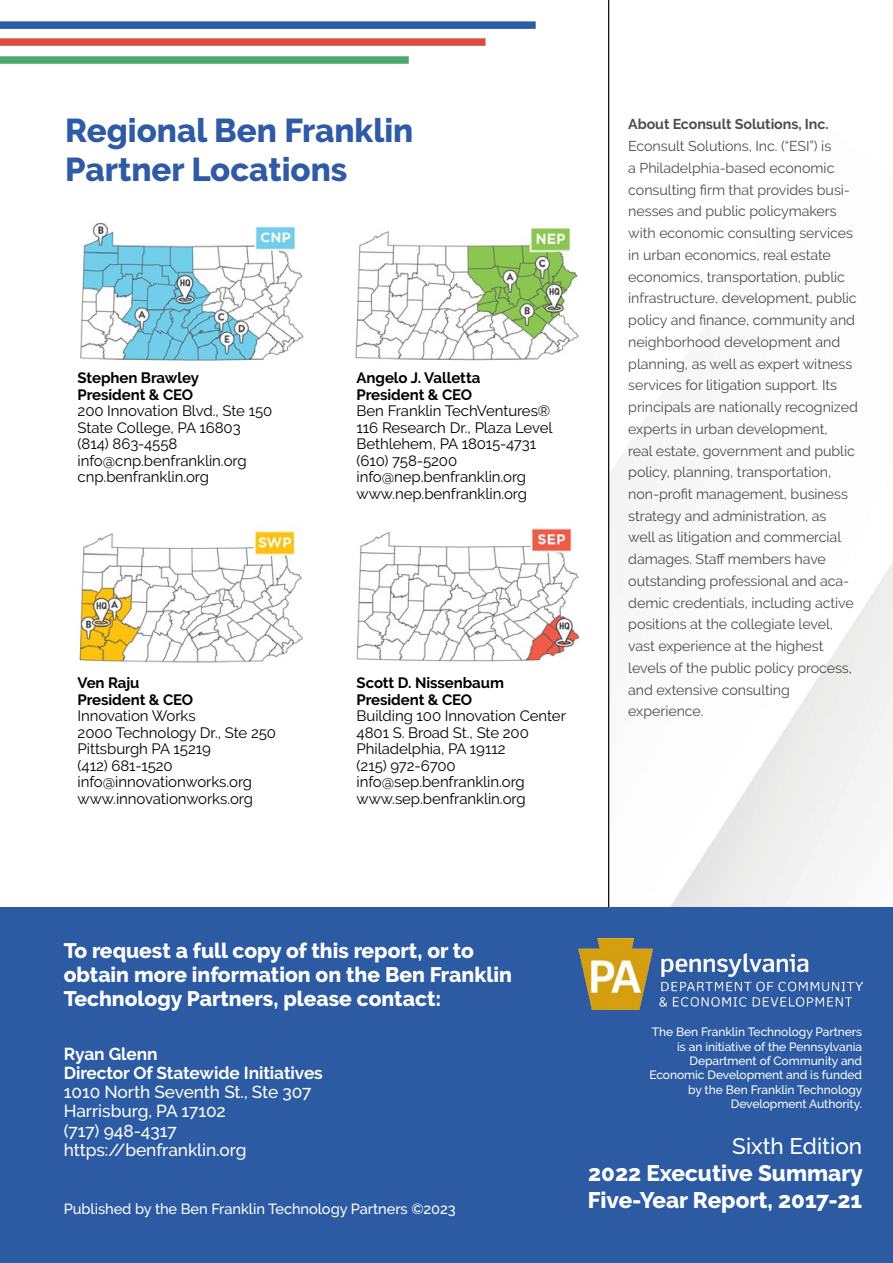
<style>
.page{position:relative;width:893px;height:1263px;background:#fff}
.page>*{position:absolute;margin:0;border:0;box-sizing:border-box;transform-origin:0 0}
.t1{font:800 33px/39.6px "Raleway";color:#2f5aa5}
.t2{font:800 22.5px/27px "Raleway";color:#fff}
.t3{font:500 22.5px "Raleway";color:#fff}
.t4{font:800 21px/24px "Raleway";color:#fff}
.t5{font:500 17.25px/19.4px "Raleway";letter-spacing:-.005em;color:#fff}
.t6{font:700 17.25px/19.4px "Raleway";letter-spacing:-.005em;color:#fff}
.t7{font:15px/16.5px "Raleway";letter-spacing:-.005em;color:#000}
.t8{font:700 15px/16.5px "Raleway";letter-spacing:-.005em;color:#000}
.t9{font:500 14.7px "Raleway";letter-spacing:-.005em;color:#fff}
.t10{font:14.25px/21.8px "Raleway";letter-spacing:-.005em;color:#000}
.t11{font:700 14.25px "Raleway";letter-spacing:-.005em;color:#000}
.t12{font:500 12px/14.4px "Raleway";letter-spacing:-.005em;color:#fff;text-align:right}
</style>
<div class="page">
<img style="left:609px;top:50px;width:284px;height:858px">
<img style="left:80px;top:222px;width:224px;height:139px">
<img style="left:355px;top:227px;width:224px;height:134px">
<img style="left:79px;top:530px;width:224px;height:133px">
<img style="left:356px;top:528px;width:223px;height:134px">
<hr style="left:608px;top:0;width:1px;height:949px;background:#000">
<div style="left:0;top:908px;width:893px;height:355px;background:#2c5ba4"></div>
<div style="left:0;top:56px;width:409px;height:8px;background:#4ba86a"></div>
<svg style="left:0;top:0;width:610px;height:50px"></svg>
<img style="left:579px;top:938px;width:283px;height:72px">
<div style="left:573px;top:584px;width:6px;height:28px;background:#fff"></div>
<h1 class="t1" style="left:65px;top:110px;width:350px">Regional Ben Franklin<br>Partner Locations</h1>
<p class="t8" style="left:78px;top:370px;width:123px">Stephen Brawley<br>President &amp; CEO</p>
<p class="t7" style="left:78px;top:403px;width:196px">200 Innovation Blvd., Ste 150<br>State College, PA 16803 (814) 863-4558 info@cnp.benfranklin.org cnp.benfranklin.org</p>
<p class="t8" style="left:78px;top:675px;width:117px">Ven Raju<br>President &amp; CEO</p>
<p class="t7" style="left:78px;top:708px;width:200px">Innovation Works<br>2000 Technology Dr., Ste 250<br>Pittsburgh PA 15219<br>(412) 681-1520 info@innovationworks.org www.innovationworks.org</p>
<p class="t8" style="left:357px;top:370px;width:125px">Angelo J. Valletta<br>President &amp; CEO</p>
<p class="t7" style="left:357px;top:403px;width:197px">Ben Franklin TechVentures®<br>116 Research Dr., Plaza Level<br>Bethlehem, PA 18015-4731 (610) 758-5200 info@nep.benfranklin.org www.nep.benfranklin.org</p>
<p class="t8" style="left:357px;top:675px;width:149px">Scott D. Nissenbaum<br>President &amp; CEO</p>
<p class="t7" style="left:357px;top:708px;width:211px">Building 100 Innovation Center<br>4801 S. Broad St., Ste 200<br>Philadelphia, PA 19112<br>(215) 972-6700 info@sep.benfranklin.org www.sep.benfranklin.org</p>
<p class="t11" style="left:628px;top:116px;width:202px">About Econsult Solutions, Inc.</p>
<p class="t10" style="left:628px;top:135px;width:231px">Econsult Solutions, Inc. (“ESI”) is<br>a Philadelphia-based economic consulting firm that provides busi&shy;nesses and public policymakers with economic consulting services in urban economics, real estate economics, transportation, public infrastructure, development, public policy and finance, community and neighborhood development and planning, as well as expert witness services for litigation support. Its principals are nationally recognized experts in urban development,<br>real estate, government and public policy, planning, transportation, non-profit management, business strategy and administration, as<br>well as litigation and commercial damages. Staff members have outstanding professional and aca&shy;demic credentials, including active positions at the collegiate level, vast experience at the highest levels of the public policy process, and extensive consulting experience.</p>
<h3 class="t4" style="left:64px;top:939px;width:450px">To request a full copy of this report, or to obtain more information on the Ben Franklin<br>Technology Partners, please contact:</h3>
<p class="t6" style="left:64px;top:1044px;width:261px">Ryan Glenn<br>Director Of Statewide Initiatives</p>
<p class="t5" style="left:64px;top:1082px;width:249px">1010 North Seventh St., Ste 307<br>Harrisburg, PA 17102<br>(717) 948-4317 https://benfranklin.org</p>
<p class="t9" style="left:64px;top:1200px;width:394px">Published by the Ben Franklin Technology Partners ©2023</p>
<p class="t12" style="left:649px;top:1025px;width:215px">The Ben Franklin Technology Partners is an initiative of the Pennsylvania<br>Department of Community and<br>Economic Development and is funded by the Ben Franklin Technology<br>Development Authority.</p>
<h2 class="t3" style="left:732px;top:1133px;width:131px">Sixth Edition</h2>
<h2 class="t2" style="left:588px;top:1160px;width:277px">2022 Executive Summary<br>Five-Year Report, 2017-21</h2>
</div>
